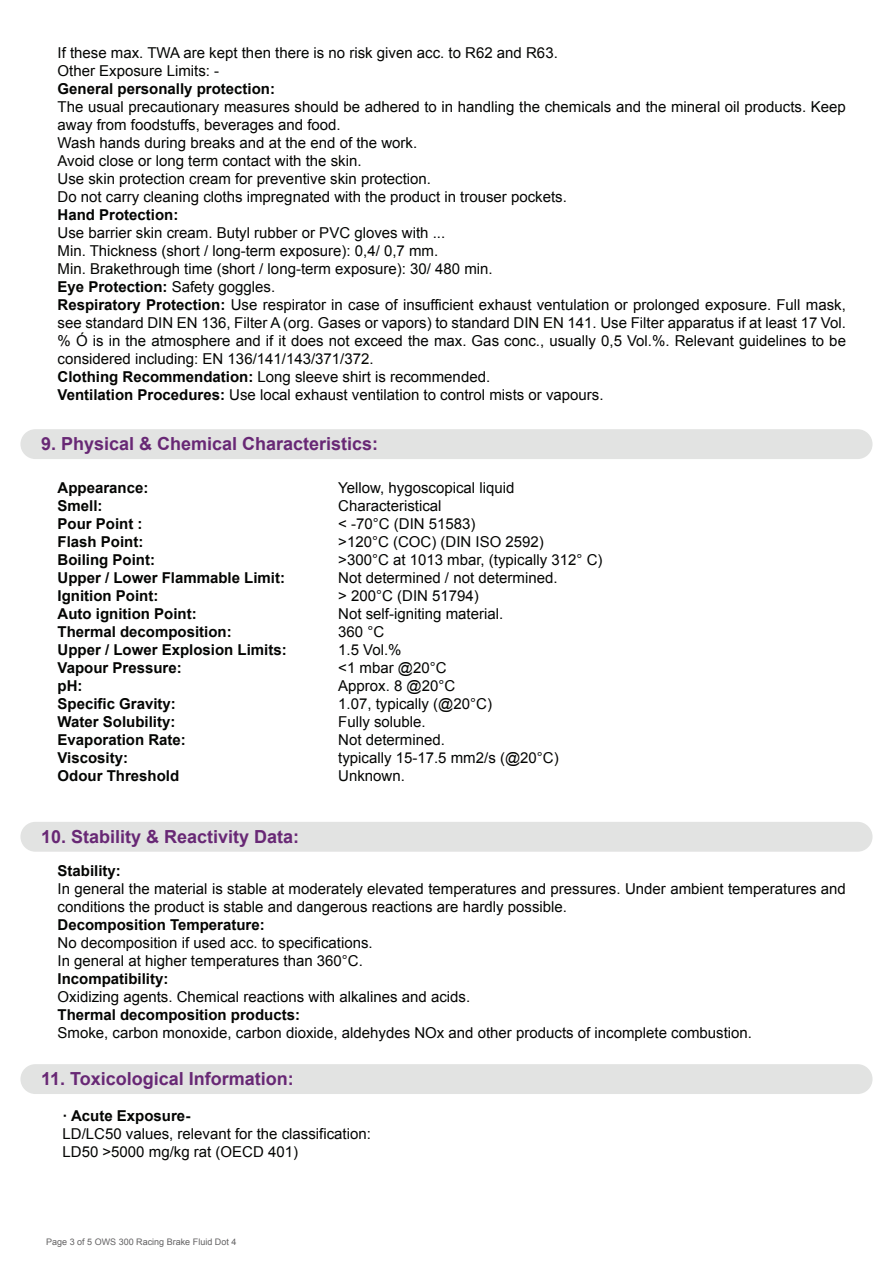
<style>
.page{position:relative;width:893px;height:1263px;background:#fff}
.page>*{position:absolute;margin:0;border:0;box-sizing:border-box;transform-origin:0 0}
.t1{font:700 18px "Arial";color:#682875}
.t2{font:15px/18px "Arial";color:#040503}
.t3{font:700 15px/18px "Arial";color:#040503}
.t4{font:9px "Arial";color:#636263}
.s1{font-weight:700}
</style>
<div class="page">
<div style="left:20px;top:429px;width:852px;height:30px;background:#e2e3e2;border-radius:15px"></div>
<div style="left:20px;top:822px;width:852px;height:30px;background:#e2e3e2;border-radius:15px"></div>
<div style="left:20px;top:1064px;width:852px;height:30px;background:#e2e3e2;border-radius:15px"></div>
<p class="t2" style="left:58px;top:43px;width:502px">If these max. TWA are kept then there is no risk given acc. to R62 and R63.<br>Other Exposure Limits: -</p>
<p class="t3" style="left:58px;top:80px;width:219px">General personally protection:</p>
<p class="t2" style="left:58px;top:97px;width:790px">The usual precautionary measures should be adhered to in handling the chemicals and the mineral oil products. Keep away from foodstuffs, beverages and food.<br>Wash hands during breaks and at the end of the work.<br>Avoid close or long term contact with the skin.<br>Use skin protection cream for preventive skin protection.<br>Do not carry cleaning cloths impregnated with the product in trouser pockets.</p>
<p class="t3" style="left:58px;top:206px;width:122px">Hand Protection:</p>
<p class="t2" style="left:58px;top:223px;width:790px">Use barrier skin cream. Butyl rubber or PVC gloves with ...<br>Min. Thickness (short / long-term exposure): 0,4/ 0,7 mm.<br>Min. Brakethrough time (short / long-term exposure): 30/ 480 min.<br><span class="s1">Eye Protection:</span> Safety goggles.<br><span class="s1">Respiratory Protection:</span> Use respirator in case of insufficient exhaust ventulation or prolonged exposure. Full mask, see standard DIN EN 136, Filter A (org. Gases or vapors) to standard DIN EN 141. Use Filter apparatus if at least 17 Vol. % Ó is in the atmosphere and if it does not exceed the max. Gas conc., usually 0,5 Vol.%. Relevant guidelines to be considered including: EN 136/141/143/371/372.<br><span class="s1">Clothing Recommendation:</span> Long sleeve shirt is recommended.<br><span class="s1">Ventilation Procedures:</span> Use local exhaust ventilation to control mists or vapours.</p>
<p class="t1" style="left:41px;top:432px;width:339px">9. Physical &amp; Chemical Characteristics:</p>
<p class="t3" style="left:58px;top:479px;width:231px">Appearance:<br>Smell:<br>Pour Point :<br>Flash Point:<br>Boiling Point:<br>Upper / Lower Flammable Limit:<br>Ignition Point:<br>Auto ignition Point:<br>Thermal decomposition:<br>Upper / Lower Explosion Limits:<br>Vapour Pressure:<br>pH:<br>Specific Gravity:<br>Water Solubility:<br>Evaporation Rate:<br>Viscosity:<br>Odour Threshold</p>
<p class="t2" style="left:338px;top:479px;width:266px">Yellow, hygoscopical liquid<br>Characteristical<br>&lt; -70°C (DIN 51583)<br>&gt;120°C (COC) (DIN ISO 2592)<br>&gt;300°C at 1013 mbar, (typically 312° C)<br>Not determined / not determined.<br>&gt; 200°C (DIN 51794)<br>Not self-igniting material.<br>360 °C<br>1.5 Vol.%<br>&lt;1 mbar @20°C<br>Approx. 8 @20°C<br>1.07, typically (@20°C)<br>Fully soluble.<br>Not determined.<br>typically 15-17.5 mm2/s (@20°C)<br>Unknown.</p>
<p class="t1" style="left:41px;top:824px;width:260px">10. Stability &amp; Reactivity Data:</p>
<p class="t3" style="left:58px;top:862px;width:65px">Stability:</p>
<p class="t2" style="left:58px;top:880px;width:790px">In general the material is stable at moderately elevated temperatures and pressures. Under ambient temperatures and conditions the product is stable and dangerous reactions are hardly possible.</p>
<p class="t3" style="left:58px;top:916px;width:209px">Decomposition Temperature:</p>
<p class="t2" style="left:58px;top:934px;width:317px">No decomposition if used acc. to specifications.<br>In general at higher temperatures than 360°C.</p>
<p class="t3" style="left:58px;top:970px;width:112px">Incompatibility:</p>
<p class="t2" style="left:58px;top:988px;width:414px">Oxidizing agents. Chemical reactions with alkalines and acids.</p>
<p class="t3" style="left:58px;top:1006px;width:244px">Thermal decomposition products:</p>
<p class="t2" style="left:58px;top:1024px;width:696px">Smoke, carbon monoxide, carbon dioxide, aldehydes NOx and other products of incomplete combustion.</p>
<p class="t1" style="left:41px;top:1067px;width:254px">11. Toxicological Information:</p>
<p class="t3" style="left:63px;top:1108px;width:129px">· Acute Exposure-</p>
<p class="t2" style="left:63px;top:1125px;width:310px">LD/LC50 values, relevant for the classification:<br>LD50 &gt;5000 mg/kg rat (OECD 401)</p>
<p class="t4" style="left:46px;top:1236px;width:192px">Page 3 of 5 OWS 300 Racing Brake Fluid Dot 4</p>
</div>
